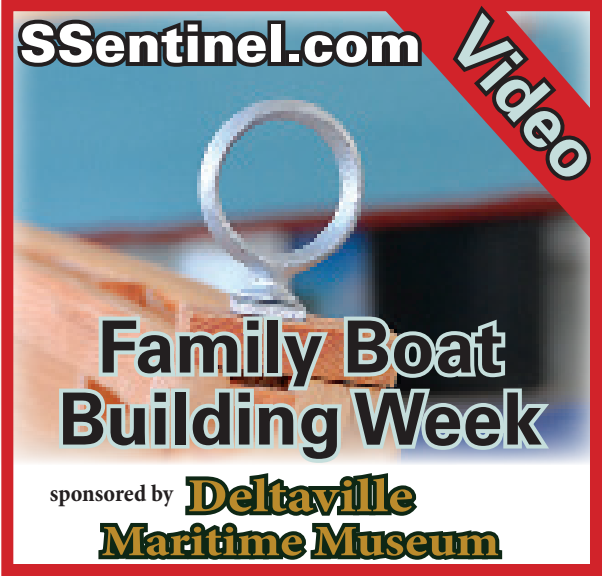
<style>
.page{position:relative;width:602px;height:576px;background:#fff}
.page>*{position:absolute;margin:0;border:0;box-sizing:border-box;transform-origin:0 0}
.t1{font:700 72px/72px "Univers";color:#231f20;text-align:center}
.t2{font:700 68px "Univers";color:#c5dedc}
.t3{font:900 52px "Univers";color:#fff}
.t4{font:700 condensed 44px "Minion Pro";color:#bb8b2c;scale:1.25 1}
.t5{font:700 condensed 24px "Minion Pro";letter-spacing:-.01em;color:#231f20}
.s1{font-size:48px;color:#bb8b2c}
</style>
<div class="page">
<img style="left:0;top:11px;width:589px;height:453px">
<div style="left:1px;top:0;width:601px;height:576px;border:12px solid #d1232a"></div>
<svg style="left:376px;top:0;width:226px;height:251px;background:#655460"></svg>
<svg style="left:14px;top:16px;width:176px;height:55px;background:#44525b"></svg>
<div style="left:184px;top:32px;width:18px;height:34px;border:8px solid #231f20"></div>
<div style="left:184px;top:20px;width:18px;height:15px;border:8px solid #231f20"></div>
<svg style="left:196px;top:27px;width:78px;height:44px;background:#35434b"></svg>
<div style="left:267px;top:20px;width:18px;height:46px;border:8px solid #231f20"></div>
<div style="left:285px;top:50px;width:17px;height:16px;border:8px solid #231f20"></div>
<svg style="left:297px;top:27px;width:129px;height:47px;background:#3f4b54"></svg>
<svg style="left:448px;top:1px;width:151px;height:190px;background:#844c56"></svg>
<img style="left:55px;top:310px;width:502px;height:266px">
<p class="t3" style="left:19px;top:11px;width:403px">SSentinel.com</p>
<p class="t2" style="left:492px;top:2px;width:189px;rotate:48deg">Video</p>
<p class="t1" style="left:58px;top:312px;width:486px">Family Boat<br>Building Week</p>
<p class="t5" style="left:50px;top:477px;width:365px">sponsored by <span class="s1">Deltaville</span></p>
<p class="t4" style="left:101px;top:511px;width:320px">Maritime Museum</p>
</div>
